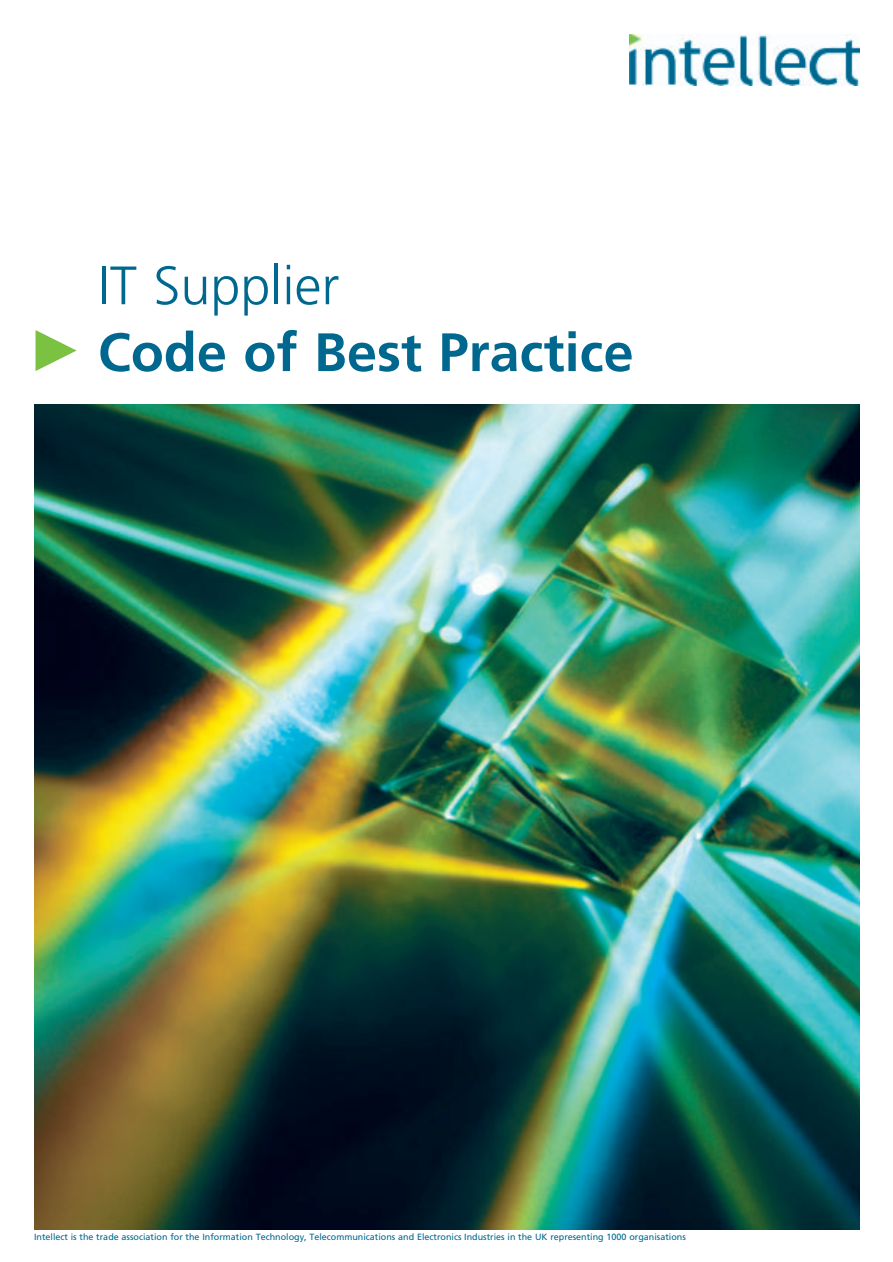
<style>
.page{position:relative;width:893px;height:1262px;background:#fff}
.page>*{position:absolute;margin:0;border:0;box-sizing:border-box;transform-origin:0 0}
.t1{font:700 54px "Frutiger";color:#00688f}
.t2{font:300 54px "Frutiger";color:#00688f}
.t3{font:9px "Frutiger";color:#00688f}
</style>
<div class="page">
<img style="left:34px;top:404px;width:825px;height:825px">
<img style="left:629px;top:34px;width:230px;height:51px">
<svg style="left:36px;top:330px;width:41px;height:41px"></svg>
<h1 class="t2" style="left:98px;top:264px;width:243px">IT Supplier</h1>
<h1 class="t1" style="left:98px;top:330px;width:537px">Code of Best Practice</h1>
<p class="t3" style="left:34px;top:1233px;width:653px">Intellect is the trade association for the Information Technology, Telecommunications and Electronics Industries in the UK representing 1000 organisations</p>
</div>
